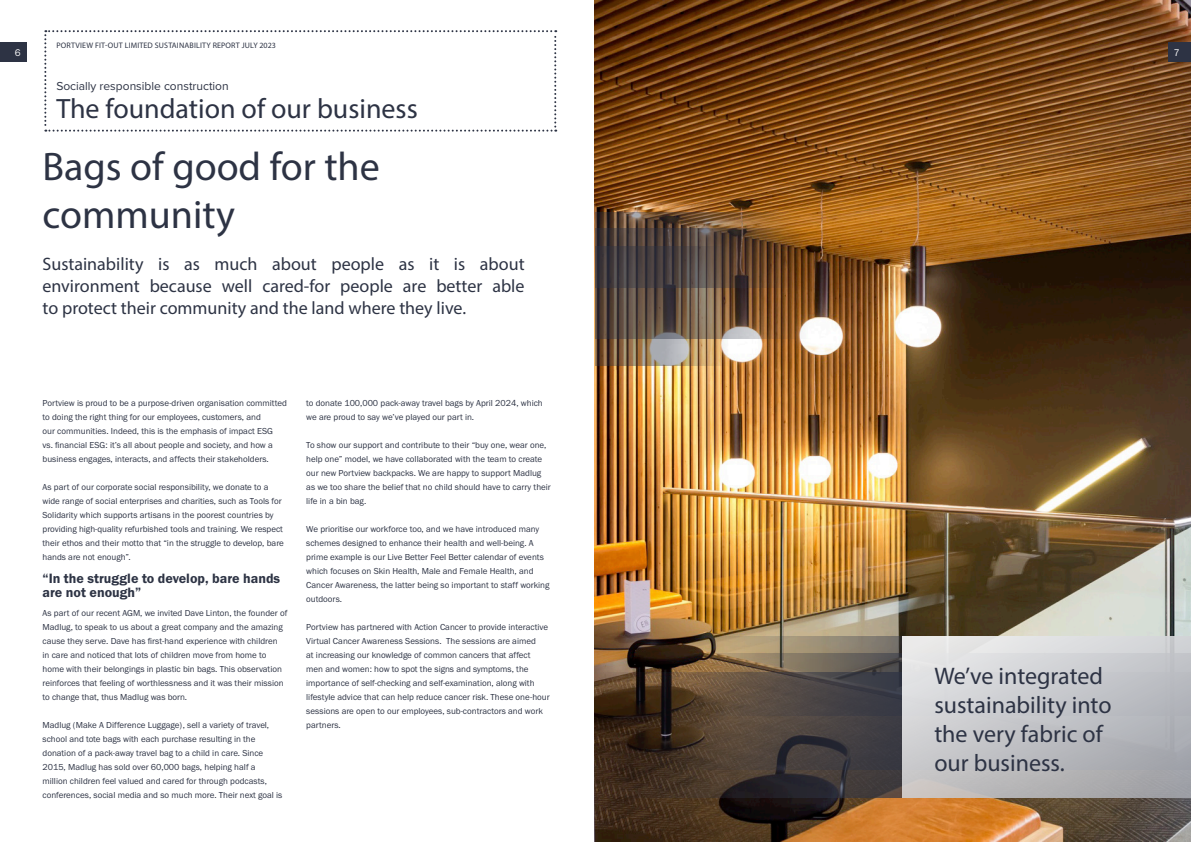
<style>
.page{position:relative;width:1191px;height:842px;background:#fff}
.page>*{position:absolute;margin:0;border:0;box-sizing:border-box;transform-origin:0 0}
.t1{font:40px/48px "Myriad Pro";color:#2d3344}
.t2{font:28px "Myriad Pro";color:#2d3344}
.Intro_quote{font:24px/28.8px "Myriad Pro";color:#2d3344}
.Intro{font:18px/21.6px "Myriad Pro";color:#2d3344;text-align:justify}
.Intro_quote-2{font:14px/14px "Franklin Gothic URW Dem";color:#2d3344}
.t3{font:12px "Proxima Nova";color:#2d3344}
.t4{font:10px "Franklin Gothic URW Boo";color:#fff}
.Body{font:9px/14px "Franklin Gothic URW Boo";color:#2d3344}
.t5{font:8px "Myriad Pro";letter-spacing:.02em;color:#2d3344}
</style>
<div class="page">
<img style="left:595px;top:0;width:595px;height:842px">
<div style="left:0;top:43px;width:26px;height:19px;background:#2d3344"></div>
<div style="left:1168px;top:43px;width:23px;height:19px;background:#2d3344"></div>
<svg style="left:595px;top:339px;width:134px;height:27px;background:#a28a6f"></svg>
<svg style="left:595px;top:213px;width:206px;height:15px;background:#7e5934"></svg>
<img style="left:595px;top:228px;width:213px;height:111px">
<svg style="left:595px;top:672px;width:306px;height:126px;background:#3c2e24"></svg>
<svg style="left:698px;top:636px;width:203px;height:17px;background:#998a6f"></svg>
<svg style="left:656px;top:653px;width:245px;height:116px;background:#4f443c"></svg>
<svg style="left:901px;top:636px;width:290px;height:162px;background:#c3c4c8"></svg>
<svg style="left:44px;top:30px;width:512px;height:102px"></svg>
<p class="t5" style="left:56px;top:40px;width:221px">PORTVIEW FIT-OUT LIMITED SUSTAINABILITY REPORT JULY 2023</p>
<p class="t3" style="left:56px;top:77px;width:174px">Socially responsible construction</p>
<p class="t2" style="left:56px;top:91px;width:363px">The foundation of our business</p>
<p class="t4" style="left:15px;top:46px;width:7px">6</p>
<p class="t4" style="left:1174px;top:46px;width:7px">7</p>
<p class="t1" style="left:43px;top:142px;width:339px">Bags of good for the community</p>
<p class="Intro" style="left:43px;top:253px;width:483px">Sustainability is as much about people as it is about environment because well cared-for people are better able to protect their community and the land where they live.</p>
<p class="Body" style="left:43px;top:396px;width:246px">Portview is proud to be a purpose-driven organisation committed to doing the right thing for our employees, customers, and<br>our communities. Indeed, this is the emphasis of impact ESG<br>vs. financial ESG: it’s all about people and society, and how a business engages, interacts, and affects their stakeholders.</p>
<p class="Body" style="left:43px;top:480px;width:243px">As part of our corporate social responsibility, we donate to a wide range of social enterprises and charities, such as Tools for Solidarity which supports artisans in the poorest countries by providing high-quality refurbished tools and training. We respect their ethos and their motto that “in the struggle to develop, bare hands are not enough”.</p>
<p class="Intro_quote-2" style="left:43px;top:571px;width:239px">“In the struggle to develop, bare hands are not enough”</p>
<p class="Body" style="left:43px;top:606px;width:246px">As part of our recent AGM, we invited Dave Linton, the founder of Madlug, to speak to us about a great company and the amazing cause they serve. Dave has first-hand experience with children<br>in care and noticed that lots of children move from home to home with their belongings in plastic bin bags. This observation reinforces that feeling of worthlessness and it was their mission to change that, thus Madlug was born.</p>
<p class="Body" style="left:43px;top:718px;width:241px">Madlug (Make A Difference Luggage), sell a variety of travel, school and tote bags with each purchase resulting in the donation of a pack-away travel bag to a child in care. Since 2015, Madlug has sold over 60,000 bags, helping half a million children feel valued and cared for through podcasts, conferences, social media and so much more. Their next goal is</p>
<p class="Body" style="left:306px;top:396px;width:238px">to donate 100,000 pack-away travel bags by April 2024, which we are proud to say we’ve played our part in.</p>
<p class="Body" style="left:306px;top:438px;width:246px">To show our support and contribute to their “buy one, wear one, help one” model, we have collaborated with the team to create our new Portview backpacks. We are happy to support Madlug as we too share the belief that no child should have to carry their life in a bin bag.</p>
<p class="Body" style="left:306px;top:522px;width:245px">We prioritise our workforce too, and we have introduced many schemes designed to enhance their health and well-being. A prime example is our Live Better Feel Better calendar of events which focuses on Skin Health, Male and Female Health, and Cancer Awareness, the latter being so important to staff working outdoors.</p>
<p class="Body" style="left:306px;top:620px;width:245px">Portview has partnered with Action Cancer to provide interactive Virtual Cancer Awareness Sessions. The sessions are aimed<br>at increasing our knowledge of common cancers that affect men and women: how to spot the signs and symptoms, the importance of self-checking and self-examination, along with lifestyle advice that can help reduce cancer risk. These one-hour sessions are open to our employees, sub-contractors and work partners.</p>
<p class="Intro_quote" style="left:934px;top:661px;width:179px">We’ve integrated sustainability into the very fabric of our business.</p>
</div>
